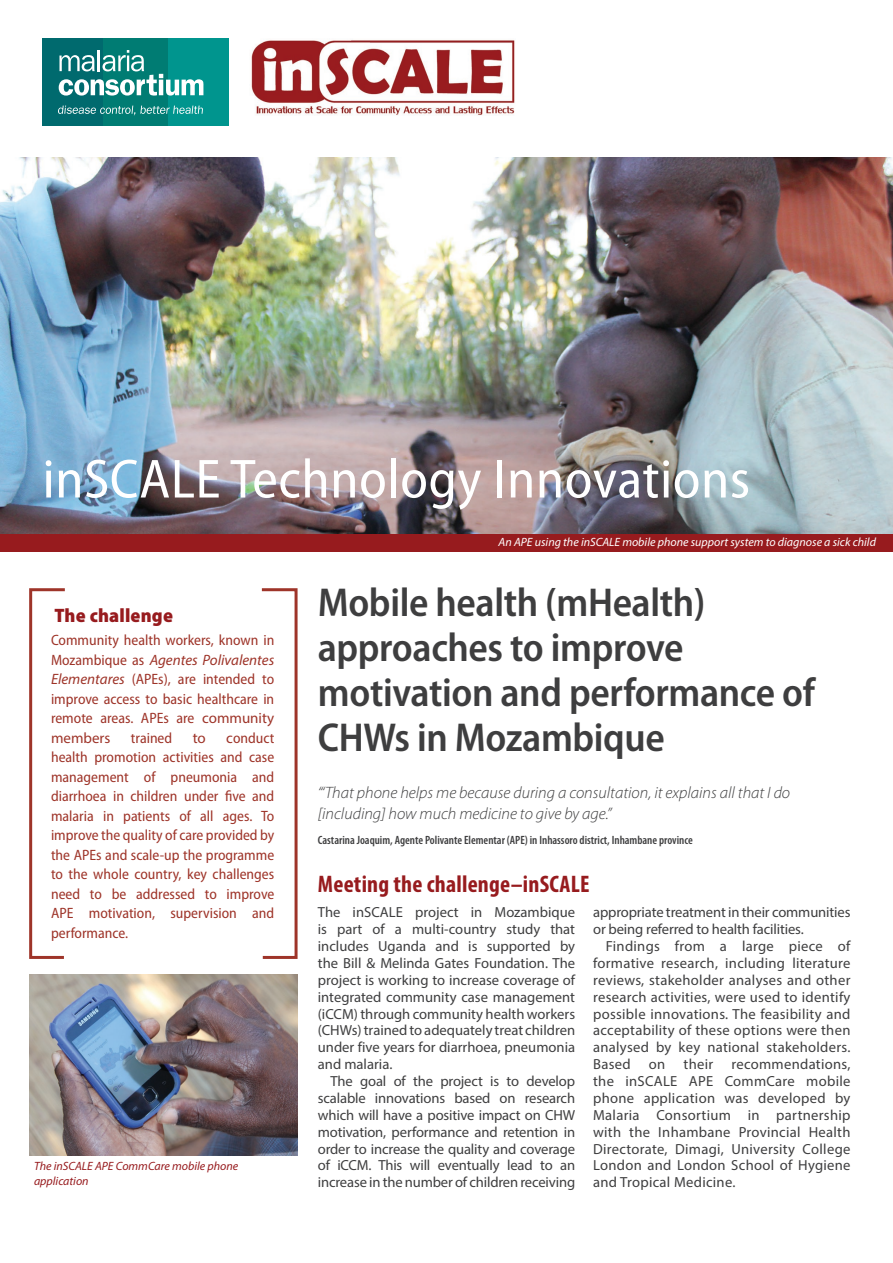
<style>
.page{position:relative;width:893px;height:1263px;background:#fff}
.page>*{position:absolute;margin:0;border:0;box-sizing:border-box;transform-origin:0 0}
.t1{font:semi-condensed 55.5px "Myriad Pro";letter-spacing:.01em;color:#fff}
.t2{font:600 semi-condensed 40.5px/45px "Myriad Pro";letter-spacing:-.01em;color:#3e3e3f}
.t3{font:700 condensed 24px "Myriad Pro";letter-spacing:.01em;color:#971b1e}
.t4{font:900 semi-condensed 19.5px "Myriad Pro";letter-spacing:.01em;color:#971b1e}
.t5{font:italic 300 16.5px/21px "Myriad Pro";color:#3e3e3f}
.t6{font:semi-condensed 15px/19.5px "Myriad Pro";color:#9e3429;text-align:justify}
.t7{font:15px "Myriad Pro";color:#9e3429}
.t8{font:14.7px/17px "Myriad Pro";letter-spacing:-.01em;color:#3e3e3f;text-align:justify}
.t9{font:600 condensed 12px "Myriad Pro";color:#3e3e3f}
.t10{font:italic 12px "Myriad Pro";color:#fff}
.t11{font:italic 12px/15px "Myriad Pro";color:#971b1e}
.s1{font-style:italic;font-stretch:normal}
.s2{font-stretch:normal}
</style>
<div class="page">
<img style="left:0;top:157px;width:893px;height:377px">
<div style="left:45px;top:38px;width:131px;height:88px;background:#007c73"></div>
<div style="left:168px;top:38px;width:61px;height:88px;background:#00958e"></div>
<div style="left:43px;top:38px;width:60px;height:88px;background:#006a6e"></div>
<svg style="left:59px;top:50px;width:145px;height:46px"></svg>
<svg style="left:58px;top:106px;width:145px;height:9px"></svg>
<div style="left:0;top:534px;width:893px;height:17px;background:#971b1e"></div>
<img style="left:251px;top:40px;width:264px;height:76px">
<img style="left:29px;top:974px;width:269px;height:181px">
<svg style="left:29px;top:588px;width:36px;height:371px"></svg>
<svg style="left:261px;top:588px;width:37px;height:371px"></svg>
<h1 class="t1" style="left:43px;top:449px;width:709px">inSCALE Technology Innovations</h1>
<h3 class="t4" style="left:54px;top:604px;width:120px">The challenge</h3>
<p class="t6" style="left:51px;top:631px;width:225px">Community health workers, known in Mozambique as <span class="s1">Agentes Polivalentes Elementares</span> (APEs), are intended to improve access to basic healthcare in remote areas. APEs are <span class="s2">community members</span></p>
<p class="t6" style="left:51px;top:728px;width:225px;text-indent:175px"><span class="s2">c</span>onduct health promotion activities and case management of pneumonia and diarrhoea in children under five and malaria in patients of all ages. To improve the quality of care provided by the APEs and scale-up the programme to the whole country, key challenges need to be addressed to improve APE motivation, supervision and performance.</p>
<p class="t6" style="left:131px;top:728px;width:43px">trained</p>
<p class="t7" style="left:193px;top:729px;width:15px">to</p>
<p class="t11" style="left:34px;top:1158px;width:206px">The inSCALE APE CommCare mobile phone application</p>
<p class="t10" style="left:499px;top:535px;width:379px">An APE using the inSCALE mobile phone support system to diagnose a sick child</p>
<h2 class="t2" style="left:318px;top:581px;width:499px">Mobile health (mHealth) approaches to improve motivation and performance of<br>CHWs in Mozambique</h2>
<p class="t5" style="left:318px;top:782px;width:474px">“‘That phone helps me because during a consultation, it explains all that I do [including] how much medicine to give by age.”</p>
<p class="t9" style="left:318px;top:833px;width:376px">Castarina Joaquim, Agente Polivante Elementar (APE) in Inhassoro district, Inhambane province</p>
<h3 class="t3" style="left:318px;top:869px;width:273px">Meeting the challenge–inSCALE</h3>
<p class="t8" style="left:318px;top:904px;width:259px">The inSCALE project in Mozambique is part of a multi-country study that includes Uganda and is supported by the Bill &amp; Melinda Gates Foundation. The project is working to increase coverage of integrated community case management (iCCM) through community health workers (CHWs) trained to adequately treat children under five years for diarrhoea, pneumonia and malaria.</p>
<p class="t8" style="left:318px;top:1072px;width:259px;text-indent:13px">The goal of the project is to develop scalable innovations based on research which will have a positive impact on CHW motivation, performance and retention in order to increase the quality and coverage of iCCM. This will eventually lead to an increase in the number of children receiving</p>
<p class="t8" style="left:593px;top:904px;width:259px">appropriate treatment in their communities or being referred to health facilities.</p>
<p class="t8" style="left:593px;top:937px;width:259px;text-indent:13px">Findings from a large piece of formative research, including literature reviews, stakeholder analyses and other research activities, were used to identify possible innovations. The feasibility and acceptability of these options were then analysed by key national stakeholders.<br>Based on their recommendations, the inSCALE APE CommCare mobile phone application was developed by Malaria Consortium in partnership with the Inhambane Provincial Health Directorate, Dimagi, University College London and London School of Hygiene and Tropical Medicine.</p>
</div>
